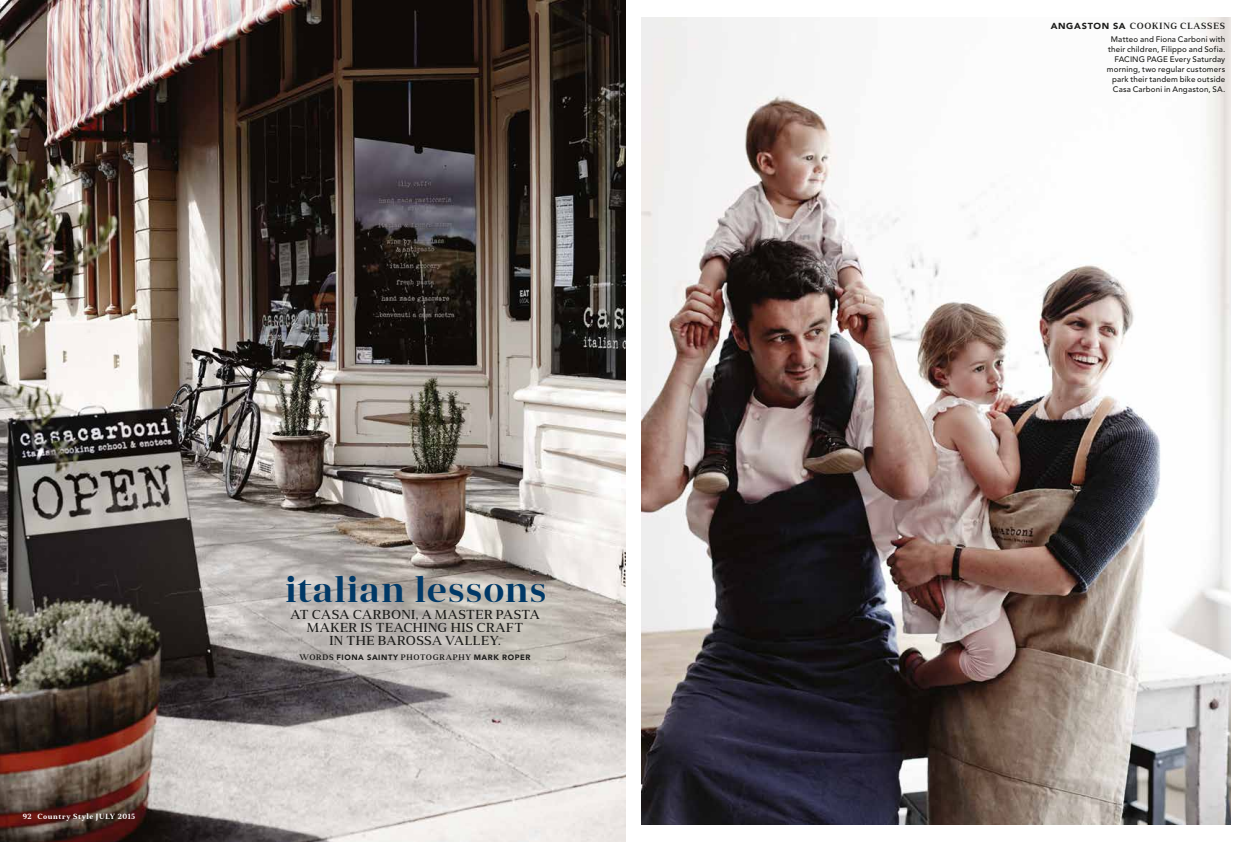
<style>
.page{position:relative;width:1248px;height:842px;background:#fff}
.page>*{position:absolute;margin:0;border:0;box-sizing:border-box;transform-origin:0 0}
.t1{font:600 36px "Anglecia Pro Display";letter-spacing:.03em;color:#003866}
.t2{font:500 13px/13px "Anglecia Pro Text";letter-spacing:.025em;color:#1d1d1b;text-align:center}
.t3{font:600 9px "Anglecia Pro Text";letter-spacing:.08em;color:#1d1d1b}
.t4{font:500 8px/10px "Avenir LT Std";letter-spacing:.02em;color:#1d1d1b;text-align:right}
.t5{font:900 7.7px "Avenir LT Std";letter-spacing:.075em;color:#1d1d1b}
.t6{font:700 7.5px "Anglecia Pro Text";letter-spacing:.075em;color:#fff}
.s1{font-family:"Anglecia Pro Text";font-weight:600;font-size:8px}
.s2{font-family:"Avenir LT Std";font-weight:900;font-size:8.7px}
</style>
<div class="page">
<img style="left:0;top:0;width:625px;height:842px">
<img style="left:641px;top:17px;width:589px;height:808px">
<p class="t6" style="left:23px;top:812px;width:114px">92 Country Style JULY 2015</p>
<h1 class="t1" style="left:286px;top:566px;width:262px">italian lessons</h1>
<h2 class="t2" style="left:290px;top:607px;width:251px">AT CASA CARBONI, A MASTER PASTA<br>MAKER IS TEACHING HIS CRAFT<br>IN THE BAROSSA VALLEY.</h2>
<p class="t5" style="left:299px;top:652px;width:232px"><span class="s1">WORDS</span> FIONA SAINTY <span class="s1">PHOTOGRAPHY</span> MARK ROPER</p>
<p class="t3" style="left:1050px;top:20px;width:176px"><span class="s2">ANGASTON SA</span> COOKING CLASSES</p>
<p class="t4" style="left:1106px;top:34px;width:120px">Matteo and Fiona Carboni with their children, Filippo and Sofia.<br>FACING PAGE Every Saturday morning, two regular customers park their tandem bike outside<br>Casa Carboni in Angaston, SA.</p>
</div>
